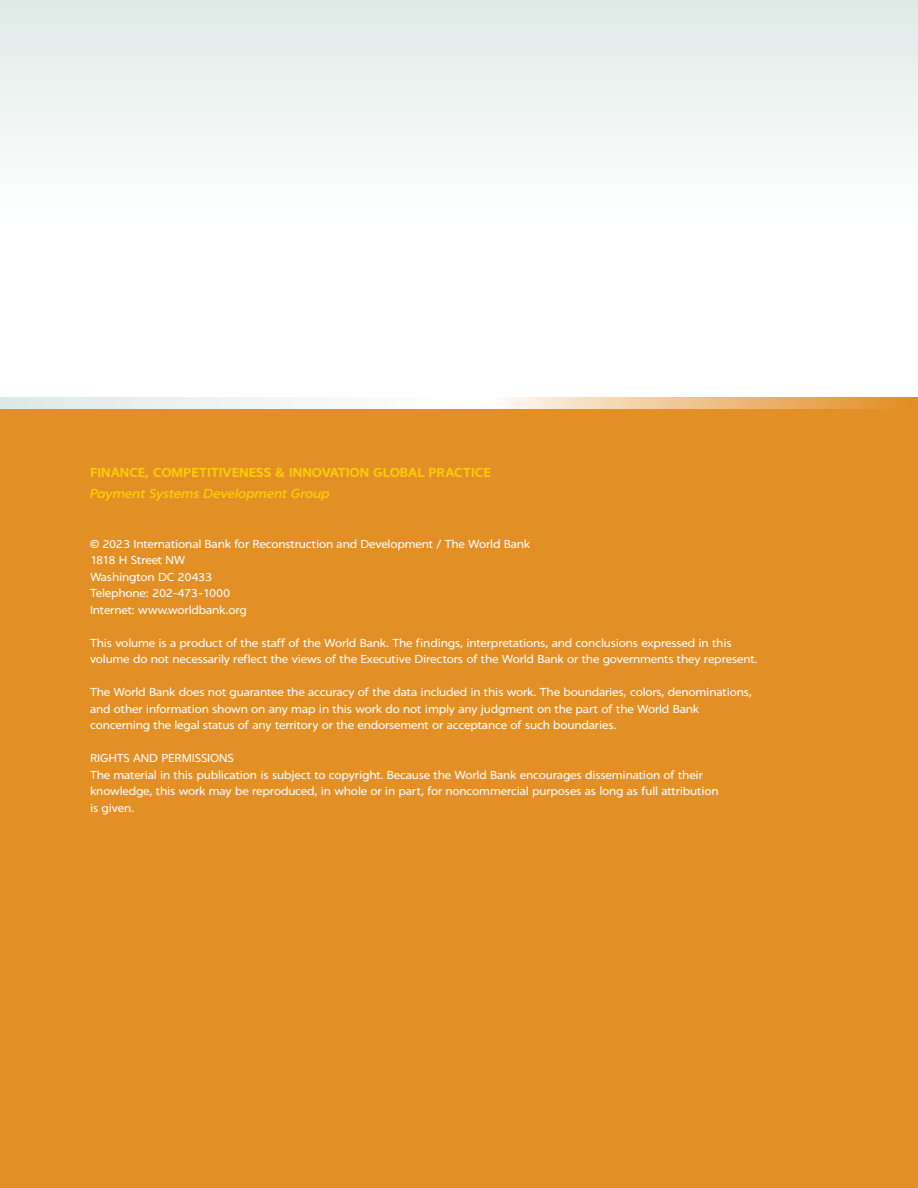
<style>
.page{position:relative;width:918px;height:1188px;background:#fff}
.page>*{position:absolute;margin:0;border:0;box-sizing:border-box;transform-origin:0 0}
.t1{font:600 13.5px "Ortodoxa";color:#ffcb05}
.t2{font:italic 500 13.5px "Ortodoxa";letter-spacing:-.01em;color:#ffcb05}
.t3{font:12px/16.5px "Ortodoxa";letter-spacing:-.01em;color:#fff}
</style>
<div class="page">
<svg style="left:0;top:0;width:918px;height:398px"></svg>
<div style="left:0;top:407px;width:918px;height:781px;background:#e28f26"></div>
<svg style="left:0;top:398px;width:918px;height:11px"></svg>
<p class="t1" style="left:90px;top:465px;width:402px">FINANCE, COMPETITIVENESS &amp; INNOVATION GLOBAL PRACTICE</p>
<p class="t2" style="left:90px;top:486px;width:241px">Payment Systems Development Group</p>
<p class="t3" style="left:90px;top:536px;width:442px">© 2023 International Bank for Reconstruction and Development / The World Bank 1818 H Street NW<br>Washington DC 20433<br>Telephone: 202-473-1000<br>Internet: www.worldbank.org</p>
<p class="t3" style="left:90px;top:635px;width:669px">This volume is a product of the staff of the World Bank. The findings, interpretations, and conclusions expressed in this volume do not necessarily reflect the views of the Executive Directors of the World Bank or the governments they represent.</p>
<p class="t3" style="left:90px;top:684px;width:663px">The World Bank does not guarantee the accuracy of the data included in this work. The boundaries, colors, denominations, and other information shown on any map in this work do not imply any judgment on the part of the World Bank concerning the legal status of any territory or the endorsement or acceptance of such boundaries.</p>
<p class="t3" style="left:90px;top:750px;width:630px">RIGHTS AND PERMISSIONS<br>The material in this publication is subject to copyright. Because the World Bank encourages dissemination of their knowledge, this work may be reproduced, in whole or in part, for noncommercial purposes as long as full attribution is given.</p>
</div>
